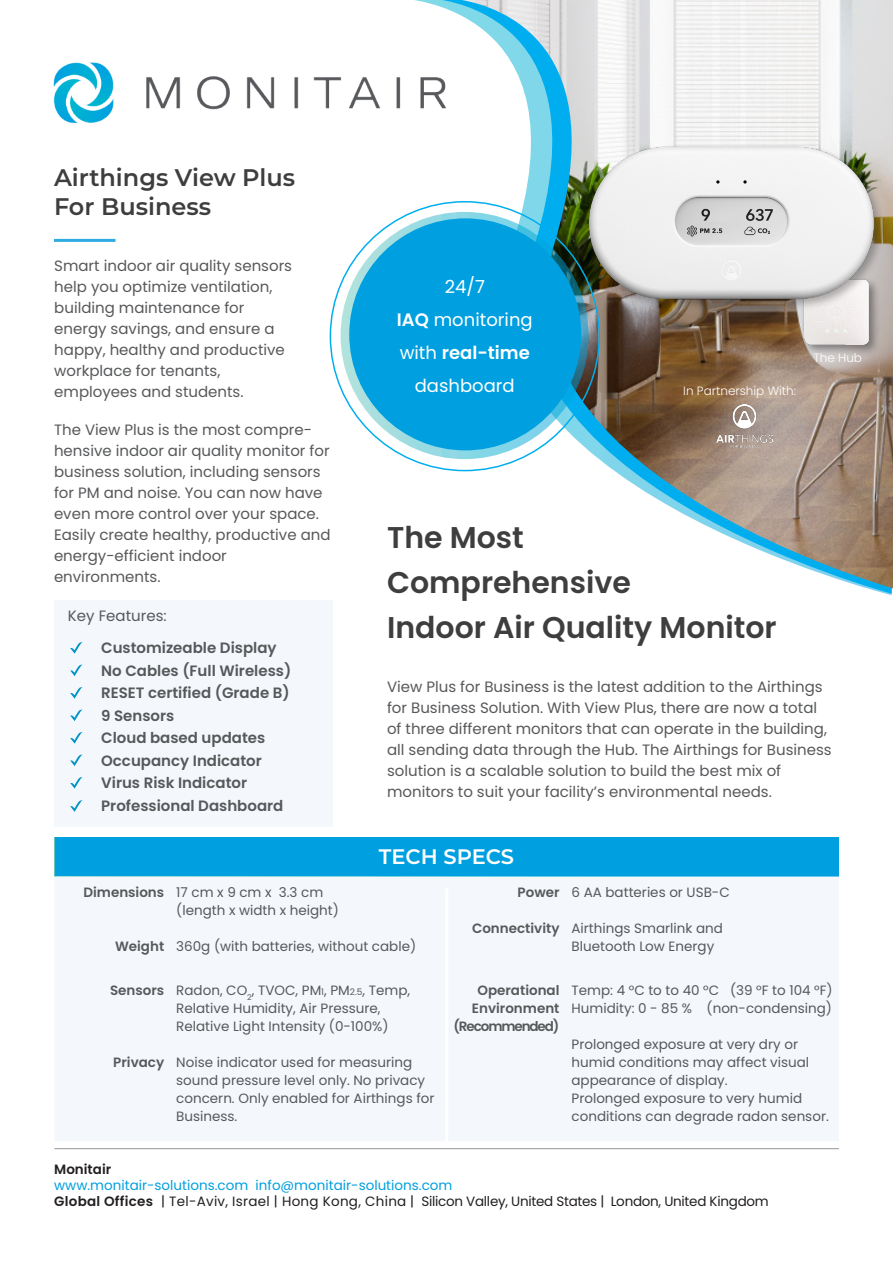
<style>
.page{position:relative;width:893px;height:1263px;background:#fff}
.page>*{position:absolute;margin:0;border:0;box-sizing:border-box;transform-origin:0 0}
.t1{font:600 30px "Poppins";color:#3e3e3f}
.t2{font:600 24px "Montserrat";color:#3e3e3f}
.t3{font:600 21px "Montserrat";letter-spacing:-.005em;color:#fff}
.t4{font:18px "Poppins";color:#fff}
.t5{font:600 18px "Poppins";color:#fff}
.Paragraph_Style_3{font:15px/21px "Poppins";color:#57585a}
.t6{font:600 15px "Poppins";color:#57585a}
.t7{font:13.5px/18px "Poppins";color:#57585a}
.t8{font:13.5px "Poppins";letter-spacing:-.02em;color:#231f20}
.Paragraph_Style_1{font:600 13.5px/18px "Poppins";color:#57585a;text-align:center}
.t9{font:13.5px "Poppins";color:#009fdf}
.Paragraph_Style_1-2{font:600 13.5px "Poppins";letter-spacing:-.08em;color:#57585a}
.t10{font:600 13.5px "Poppins";color:#231f20}
.Paragraph_Style_3-2{font:300 12px "Poppins";color:#fff}
.s1{font-weight:600}
.s2{font-weight:400}
.s3{font-size:9px}
</style>
<div class="page">
<div style="left:54px;top:600px;width:279px;height:226px;background:#f4f8fc"></div>
<div style="left:54px;top:837px;width:785px;height:40px;background:#009fdf"></div>
<div style="left:55px;top:877px;width:784px;height:264px;background:#f4f8fc"></div>
<hr style="left:445px;top:888px;width:3px;height:253px;background:#fff">
<img style="left:53px;top:62px;width:348px;height:61px">
<img style="left:462px;top:0;width:431px;height:588px">
<hr style="left:54px;top:239px;width:62px;height:3px;background:#2face2">
<svg style="left:341px;top:212px;width:248px;height:247px"></svg>
<div style="left:349px;top:218px;width:232px;height:232px;background:#009fdf;border-radius:50%"></div>
<img style="left:716px;top:404px;width:56px;height:44px">
<svg style="left:70px;top:642px;width:13px;height:12px"></svg>
<svg style="left:70px;top:664px;width:13px;height:12px"></svg>
<svg style="left:70px;top:687px;width:13px;height:12px"></svg>
<svg style="left:70px;top:709px;width:13px;height:12px"></svg>
<svg style="left:70px;top:732px;width:13px;height:12px"></svg>
<svg style="left:70px;top:754px;width:13px;height:12px"></svg>
<svg style="left:70px;top:777px;width:13px;height:12px"></svg>
<div style="left:800px;top:276px;width:81px;height:81px;background:#231f20;opacity:.5"></div>
<img style="left:797px;top:312px;width:79px;height:32px">
<hr style="left:54px;top:1148px;width:785px;height:1px;background:#939598">
<svg style="left:70px;top:800px;width:13px;height:12px"></svg>
<div style="left:585px;top:144px;width:301px;height:168px;background:#231f20;opacity:.35"></div>
<img style="left:586px;top:145px;width:290px;height:157px">
<p class="t2" style="left:54px;top:161px;width:243px">Airthings View Plus</p>
<p class="t2" style="left:54px;top:190px;width:159px">For Business</p>
<p class="Paragraph_Style_3" style="left:54px;top:255px;width:239px">Smart indoor air quality sensors help you optimize ventilation, building maintenance for</p>
<p class="Paragraph_Style_3" style="left:54px;top:318px;width:232px">energy savings, and ensure a happy, healthy and productive workplace for tenants,</p>
<p class="Paragraph_Style_3" style="left:54px;top:381px;width:191px">employees and students.</p>
<p class="Paragraph_Style_3" style="left:54px;top:419px;width:278px">The View Plus is the most compre&shy;hensive indoor air quality monitor for business solution, including sensors for PM and noise. You can now have even more control over your space.<br>Easily create healthy, productive and energy-efficient indoor</p>
<p class="Paragraph_Style_3" style="left:54px;top:566px;width:108px">environments.</p>
<p class="Paragraph_Style_3" style="left:68px;top:606px;width:100px">Key Features:</p>
<p class="t6" style="left:101px;top:639px;width:177px">Customizeable Display</p>
<p class="t6" style="left:101px;top:662px;width:192px">No Cables (Full Wireless)</p>
<p class="t6" style="left:101px;top:684px;width:190px">RESET certified (Grade B)</p>
<p class="t6" style="left:101px;top:707px;width:75px">9 Sensors</p>
<p class="t6" style="left:101px;top:729px;width:166px">Cloud based updates</p>
<p class="t6" style="left:101px;top:752px;width:162px">Occupancy Indicator</p>
<p class="t6" style="left:101px;top:774px;width:147px">Virus Risk Indicator</p>
<p class="t6" style="left:101px;top:797px;width:184px">Professional Dashboard</p>
<p class="t4" style="left:445px;top:276px;width:42px">24/7</p>
<p class="t4" style="left:397px;top:309px;width:137px"><span class="s1">IAQ</span> monitoring</p>
<p class="t5" style="left:400px;top:342px;width:132px"><span class="s2">with</span> real-time</p>
<p class="t4" style="left:415px;top:375px;width:101px">dashboard</p>
<p class="Paragraph_Style_3-2" style="left:683px;top:383px;width:114px">In Partnership With:</p>
<p class="Paragraph_Style_3-2" style="left:814px;top:351px;width:50px">The Hub</p>
<p class="t1" style="left:387px;top:520px;width:138px">The Most</p>
<p class="t1" style="left:387px;top:565px;width:245px">Comprehensive</p>
<p class="t1" style="left:387px;top:610px;width:391px">Indoor Air Quality Monitor</p>
<p class="Paragraph_Style_3" style="left:387px;top:677px;width:446px">View Plus for Business is the latest addition to the Airthings for Business Solution. With View Plus, there are now a total of three different monitors that can operate in the building, all sending data through the Hub. The Airthings for Business solution is a scalable solution to build the best mix of</p>
<p class="Paragraph_Style_3" style="left:387px;top:782px;width:386px">monitors to suit your facility’s environmental needs.</p>
<p class="t3" style="left:379px;top:841px;width:137px">TECH SPECS</p>
<p class="Paragraph_Style_1" style="left:83px;top:883px;width:82px">Dimensions</p>
<p class="Paragraph_Style_1" style="left:115px;top:937px;width:51px">Weight</p>
<p class="Paragraph_Style_1" style="left:110px;top:981px;width:56px">Sensors</p>
<p class="Paragraph_Style_1" style="left:113px;top:1053px;width:52px">Privacy</p>
<p class="t7" style="left:176px;top:883px;width:149px">17 cm x 9 cm x 3.3 cm</p>
<p class="t7" style="left:176px;top:901px;width:164px">(length x width x height)</p>
<p class="t7" style="left:176px;top:937px;width:241px">360g (with batteries, without cable)</p>
<p class="t7" style="left:176px;top:981px;width:236px">Radon, CO<sub>2</sub>, TVOC, PM<span class="s3">1</span>, PM<span class="s3">2.5</span>, Temp,<br>Relative Humidity, Air Pressure,</p>
<p class="t7" style="left:176px;top:1017px;width:214px">Relative Light Intensity (0-100%)</p>
<p class="t7" style="left:176px;top:1053px;width:260px">Noise indicator used for measuring sound pressure level only. No privacy concern. Only enabled for Airthings for<br>Business.</p>
<p class="Paragraph_Style_1" style="left:517px;top:883px;width:43px">Power</p>
<p class="Paragraph_Style_1" style="left:472px;top:919px;width:89px">Connectivity</p>
<p class="Paragraph_Style_1" style="left:472px;top:981px;width:89px">Operational<br>Environment</p>
<p class="Paragraph_Style_1-2" style="left:453px;top:1018px;width:108px">(Recommended)</p>
<p class="t7" style="left:571px;top:883px;width:160px">6 AA batteries or USB-C</p>
<p class="t7" style="left:571px;top:919px;width:153px">Airthings Smarlink and</p>
<p class="t7" style="left:571px;top:937px;width:144px">Bluetooth Low Energy</p>
<p class="t7" style="left:571px;top:981px;width:263px">Temp: 4 °C to to 40 °C (39 °F to 104 °F)</p>
<p class="t7" style="left:571px;top:999px;width:262px">Humidity: 0 - 85 % (non-condensing)</p>
<p class="t7" style="left:571px;top:1035px;width:239px">Prolonged exposure at very dry or humid conditions may affect visual appearance of display.</p>
<p class="t7" style="left:571px;top:1089px;width:259px">Prolonged exposure to very humid conditions can degrade radon sensor.</p>
<p class="t10" style="left:54px;top:1161px;width:59px">Monitair</p>
<p class="t9" style="left:54px;top:1177px;width:400px">www.monitair-solutions.com info@monitair-solutions.com</p>
<p class="t8" style="left:54px;top:1193px;width:716px"><span class="s1">Global Offices</span> | Tel-Aviv, Israel | Hong Kong, China | Silicon Valley, United States | London, United Kingdom</p>
</div>
